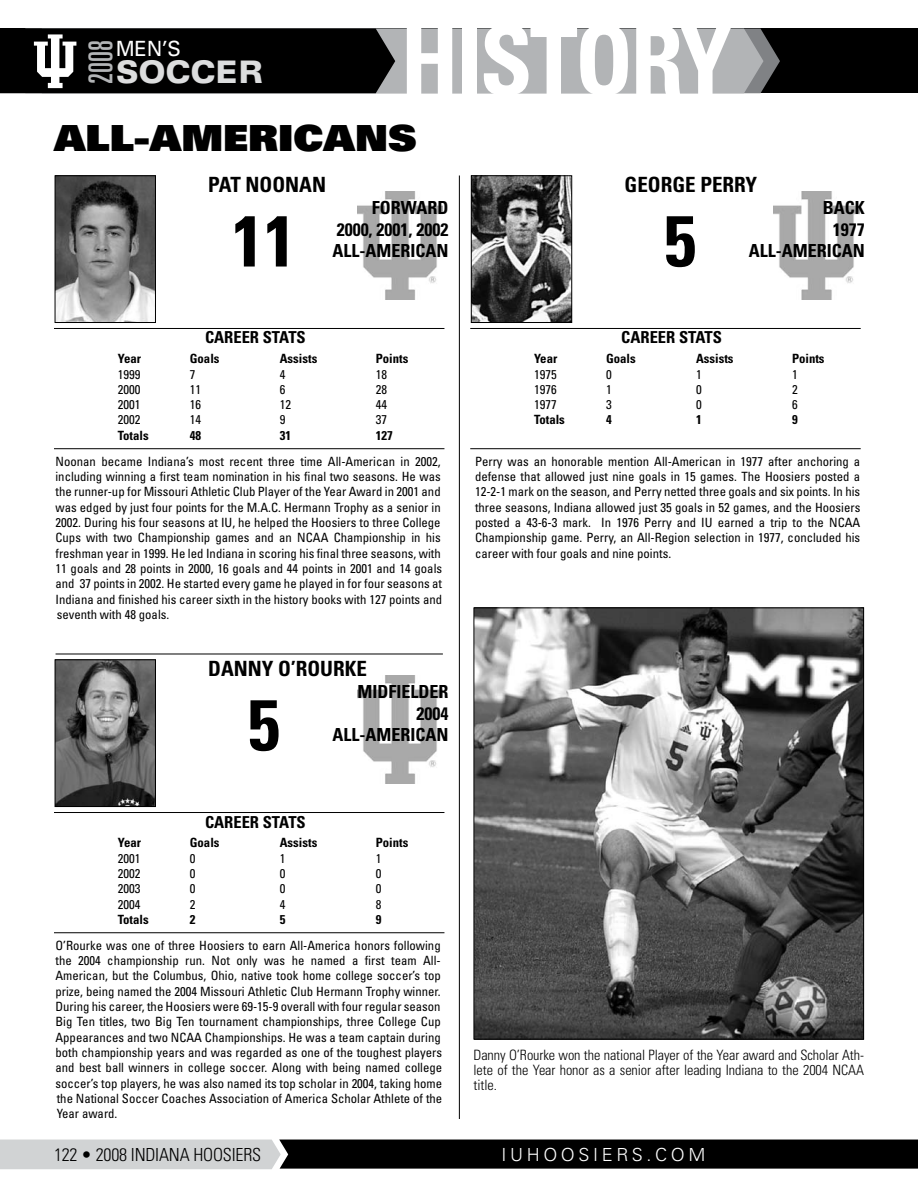
<style>
.page{position:relative;width:918px;height:1188px;background:#fff}
.page>*{position:absolute;margin:0;border:0;box-sizing:border-box;transform-origin:0 0}
.t1{font:700 condensed 95.7px "Univers";letter-spacing:-.03em;color:#fff}
.t2{font:700 condensed 72px "Univers";color:#000}
.t3{font:900 36px "Univers";color:#000;scale:1.1 1}
.t4{font:ultra-condensed 33px "Univers";color:#b2b4b6;scale:.89 1}
.t5{font:900 expanded 31.05px "Univers";letter-spacing:-.01em;color:#dcddde;scale:.91 1}
.t6{font:700 condensed 21px "Univers";color:#000}
.t7{font:21px "Univers";color:#fff;scale:.96 1}
.t8{font:700 condensed 18px/21.6px "Univers";color:#000;text-align:right}
.t9{font:300 condensed 18px "Univers";letter-spacing:-.01em;color:#000}
.t10{font:300 18px "Univers";letter-spacing:.2em;color:#fff}
.t11{font:700 condensed 16.5px "Univers";color:#000}
.t12{font:300 condensed 14.25px/15px "Univers";letter-spacing:-.005em;color:#000;text-align:justify}
.t13{font:condensed 12.75px/15.3px "Univers";color:#000;text-align:justify}
.t14{font:700 condensed 12.75px "Univers";color:#000}
</style>
<div class="page">
<div style="left:0;top:29px;width:918px;height:64px;background:#000"></div>
<svg style="left:764px;top:34px;width:16px;height:53px"></svg>
<div style="left:395px;top:29px;width:369px;height:64px;background:#b2b4b6"></div>
<svg style="left:33px;top:29px;width:362px;height:64px"></svg>
<svg style="left:0;top:1140px;width:918px;height:29px;background:#434444"></svg>
<img style="left:357px;top:191px;width:86px;height:108px">
<img style="left:773px;top:191px;width:86px;height:108px">
<img style="left:357px;top:675px;width:86px;height:108px">
<img style="left:57px;top:177px;width:97px;height:144px">
<div style="left:55px;top:175px;width:101px;height:148px;border:1px solid #000"></div>
<hr style="left:54px;top:328px;width:390px;height:1px;background:#000">
<hr style="left:54px;top:448px;width:390px;height:1px;background:#000">
<hr style="left:56px;top:654px;width:387px;height:1px;background:#000">
<img style="left:57px;top:661px;width:97px;height:144px">
<div style="left:55px;top:659px;width:101px;height:148px;border:1px solid #000"></div>
<hr style="left:54px;top:812px;width:390px;height:1px;background:#000">
<hr style="left:54px;top:932px;width:390px;height:1px;background:#000">
<hr style="left:459px;top:176px;width:1px;height:943px;background:#000">
<img style="left:473px;top:177px;width:97px;height:144px">
<div style="left:471px;top:175px;width:101px;height:148px;border:1px solid #000"></div>
<hr style="left:470px;top:328px;width:391px;height:1px;background:#000">
<hr style="left:470px;top:448px;width:391px;height:1px;background:#000">
<img style="left:476px;top:610px;width:386px;height:428px">
<h3 class="t7" style="left:116px;top:36px;width:69px">MEN’S</h3>
<h3 class="t4" style="left:82px;top:84px;width:51px;rotate:-90deg">2008</h3>
<h3 class="t5" style="left:116px;top:53px;width:164px">SOCCER</h3>
<h1 class="t1" style="left:400px;top:2px;width:334px">HISTORY</h1>
<h3 class="t3" style="left:54px;top:114px;width:26px">ALL</h3>
<h3 class="t3" style="left:134px;top:114px;width:257px">-AMERICANS</h3>
<h3 class="t6" style="left:208px;top:172px;width:119px">PAT NOONAN</h3>
<h2 class="t2" style="left:232px;top:197px;width:65px">11</h2>
<h3 class="t8" style="left:333px;top:197px;width:117px;text-align:justify;text-indent:39px">FORWARD 2000, 2001, 2002<br>ALL-AMERICAN</h3>
<h3 class="t6" style="left:625px;top:172px;width:134px">GEORGE PERRY</h3>
<h3 class="t8" style="left:749px;top:197px;width:117px">BACK<br>1977<br>ALL-AMERICAN</h3>
<h2 class="t2" style="left:664px;top:197px;width:33px">5</h2>
<p class="t11" style="left:205px;top:327px;width:102px">CAREER STATS</p>
<p class="t14" style="left:118px;top:351px;width:25px">Year</p>
<p class="t14" style="left:190px;top:351px;width:31px">Goals</p>
<p class="t14" style="left:280px;top:351px;width:39px">Assists</p>
<p class="t14" style="left:376px;top:351px;width:34px">Points</p>
<p class="t13" style="left:118px;top:366px;width:24px">1999</p>
<p class="t13" style="left:190px;top:366px;width:7px">7</p>
<p class="t13" style="left:280px;top:366px;width:7px">4</p>
<p class="t13" style="left:376px;top:366px;width:13px">18</p>
<p class="t13" style="left:118px;top:382px;width:24px">2000</p>
<p class="t13" style="left:190px;top:382px;width:13px">11</p>
<p class="t13" style="left:280px;top:382px;width:7px">6</p>
<p class="t13" style="left:376px;top:382px;width:13px">28</p>
<p class="t13" style="left:118px;top:397px;width:24px">2001</p>
<p class="t13" style="left:190px;top:397px;width:13px">16</p>
<p class="t13" style="left:280px;top:397px;width:13px">12</p>
<p class="t13" style="left:376px;top:397px;width:13px">44</p>
<p class="t13" style="left:118px;top:412px;width:24px">2002</p>
<p class="t13" style="left:190px;top:412px;width:13px">14</p>
<p class="t13" style="left:280px;top:412px;width:7px">9</p>
<p class="t13" style="left:376px;top:412px;width:13px">37</p>
<p class="t14" style="left:118px;top:427px;width:32px">Totals</p>
<p class="t14" style="left:190px;top:427px;width:13px">48</p>
<p class="t14" style="left:280px;top:427px;width:13px">31</p>
<p class="t14" style="left:376px;top:427px;width:18px">127</p>
<p class="t13" style="left:56px;top:453px;width:388px">Noonan became Indiana’s most recent three time All-American in 2002, including winning a first team nomination in his final two seasons. He was the runner-up for Missouri Athletic Club Player of the Year Award in 2001 and was edged by just four points for the M.A.C. Hermann Trophy as a senior in 2002. During his four seasons at IU, he helped the Hoosiers to three College Cups with two Championship games and an NCAA Championship in his freshman year in 1999. He led Indiana in scoring his final three seasons, with 11 goals and 28 points in 2000, 16 goals and 44 points in 2001 and 14 goals and 37 points in 2002. He started every game he played in for four seasons at Indiana and finished his career sixth in the history books with 127 points and seventh with 48 goals.</p>
<h3 class="t6" style="left:208px;top:656px;width:160px">DANNY O’ROURKE</h3>
<h3 class="t8" style="left:333px;top:681px;width:117px">MIDFIELDER<br>2004<br>ALL-AMERICAN</h3>
<h2 class="t2" style="left:248px;top:681px;width:33px">5</h2>
<p class="t11" style="left:621px;top:327px;width:102px">CAREER STATS</p>
<p class="t14" style="left:534px;top:351px;width:25px">Year</p>
<p class="t14" style="left:606px;top:351px;width:31px">Goals</p>
<p class="t14" style="left:696px;top:351px;width:39px">Assists</p>
<p class="t14" style="left:792px;top:351px;width:34px">Points</p>
<p class="t13" style="left:534px;top:366px;width:24px">1975</p>
<p class="t13" style="left:606px;top:366px;width:7px">0</p>
<p class="t13" style="left:696px;top:366px;width:7px">1</p>
<p class="t13" style="left:792px;top:366px;width:7px">1</p>
<p class="t13" style="left:534px;top:382px;width:24px">1976</p>
<p class="t13" style="left:606px;top:382px;width:7px">1</p>
<p class="t13" style="left:696px;top:382px;width:7px">0</p>
<p class="t13" style="left:792px;top:382px;width:7px">2</p>
<p class="t13" style="left:534px;top:397px;width:24px">1977</p>
<p class="t13" style="left:606px;top:397px;width:7px">3</p>
<p class="t13" style="left:696px;top:397px;width:7px">0</p>
<p class="t13" style="left:792px;top:397px;width:7px">6</p>
<p class="t14" style="left:534px;top:412px;width:32px">Totals</p>
<p class="t14" style="left:606px;top:412px;width:7px">4</p>
<p class="t14" style="left:696px;top:412px;width:7px">1</p>
<p class="t14" style="left:792px;top:412px;width:7px">9</p>
<p class="t13" style="left:475px;top:453px;width:387px">Perry was an honorable mention All-American in 1977 after anchoring a defense that allowed just nine goals in 15 games. The Hoosiers posted a 12-2-1 mark on the season, and Perry netted three goals and six points. In his three seasons, Indiana allowed just 35 goals in 52 games, and the Hoosiers posted a 43-6-3 mark. In 1976 Perry and IU earned a trip to the NCAA Championship game. Perry, an All-Region selection in 1977, concluded his career with four goals and nine points.</p>
<p class="t11" style="left:205px;top:812px;width:102px">CAREER STATS</p>
<p class="t14" style="left:118px;top:835px;width:25px">Year</p>
<p class="t14" style="left:190px;top:835px;width:31px">Goals</p>
<p class="t14" style="left:280px;top:835px;width:39px">Assists</p>
<p class="t14" style="left:376px;top:835px;width:34px">Points</p>
<p class="t13" style="left:118px;top:850px;width:24px">2001</p>
<p class="t13" style="left:190px;top:850px;width:7px">0</p>
<p class="t13" style="left:280px;top:850px;width:7px">1</p>
<p class="t13" style="left:376px;top:850px;width:7px">1</p>
<p class="t13" style="left:118px;top:866px;width:24px">2002</p>
<p class="t13" style="left:190px;top:866px;width:7px">0</p>
<p class="t13" style="left:280px;top:866px;width:7px">0</p>
<p class="t13" style="left:376px;top:866px;width:7px">0</p>
<p class="t13" style="left:118px;top:881px;width:24px">2003</p>
<p class="t13" style="left:190px;top:881px;width:7px">0</p>
<p class="t13" style="left:280px;top:881px;width:7px">0</p>
<p class="t13" style="left:376px;top:881px;width:7px">0</p>
<p class="t13" style="left:118px;top:896px;width:24px">2004</p>
<p class="t13" style="left:190px;top:896px;width:7px">2</p>
<p class="t13" style="left:280px;top:896px;width:7px">4</p>
<p class="t13" style="left:376px;top:896px;width:7px">8</p>
<p class="t14" style="left:118px;top:911px;width:32px">Totals</p>
<p class="t14" style="left:190px;top:911px;width:7px">2</p>
<p class="t14" style="left:280px;top:911px;width:7px">5</p>
<p class="t14" style="left:376px;top:911px;width:7px">9</p>
<p class="t13" style="left:56px;top:938px;width:388px;text-align:left">O’Rourke was one of three Hoosiers to earn All-America honors following the 2004 championship run. Not only was he named a first team All-American, but the Columbus, Ohio, native took home college soccer’s top prize, being named the 2004 Missouri Athletic Club Hermann Trophy winner.<br>During his career, the Hoosiers were 69-15-9 overall with four regular season Big Ten titles, two Big Ten tournament championships, three College Cup Appearances and two NCAA Championships. He was a team captain during both championship years and was regarded as one of the toughest players and best ball winners in college soccer. Along with being named college soccer’s top players, he was also named its top scholar in 2004, taking home the National Soccer Coaches Association of America Scholar Athlete of the Year award.</p>
<p class="t12" style="left:474px;top:1047px;width:392px">Danny O’Rourke won the national Player of the Year award and Scholar Ath&shy;lete of the Year honor as a senior after leading Indiana to the 2004 NCAA title.</p>
<h3 class="t9" style="left:54px;top:1144px;width:209px">122 • 2008 INDIANA hoosi ers</h3>
<h3 class="t10" style="left:502px;top:1144px;width:205px">IUHOOSIERS.COM</h3>
</div>
